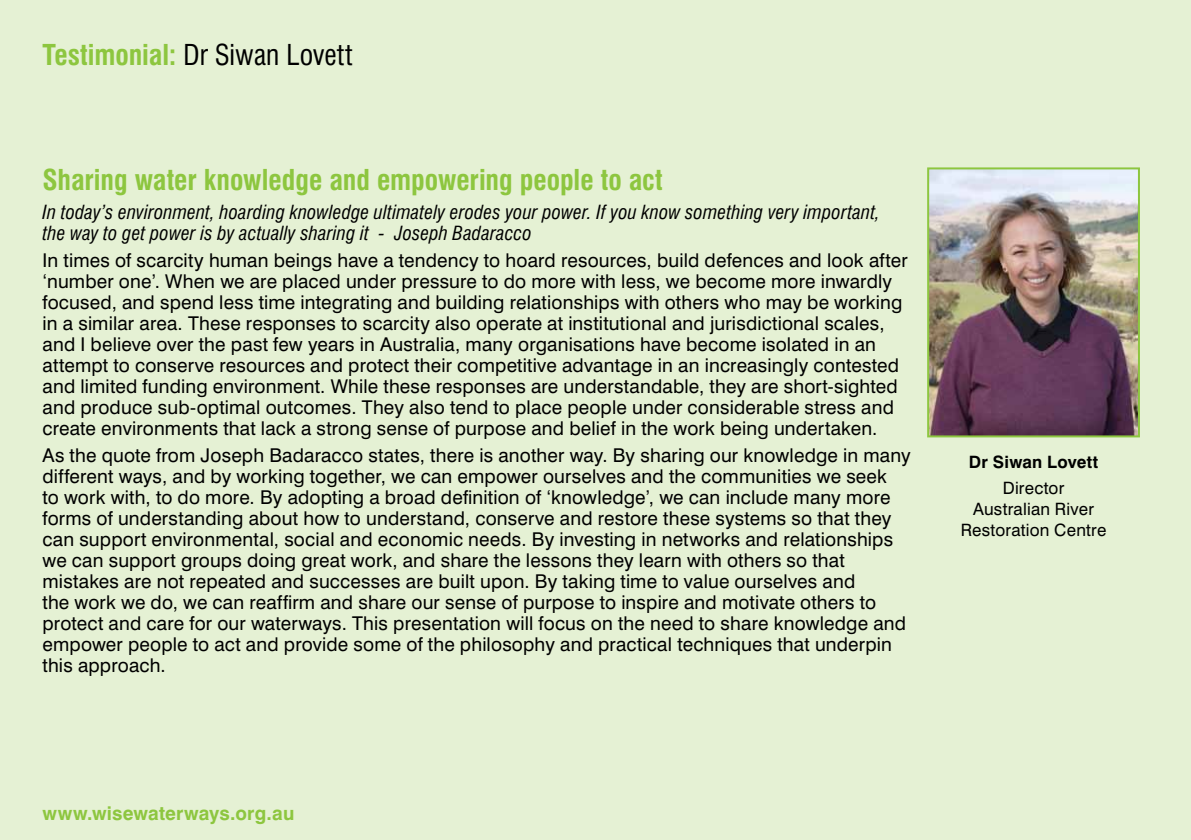
<style>
.page{position:relative;width:1191px;height:840px;background:#fff}
.page>*{position:absolute;margin:0;border:0;box-sizing:border-box;transform-origin:0 0}
.t1{font:700 condensed 28px "Swiss 721 BT";color:#8dc63f}
.t2{font:condensed 28px "Swiss 721 BT";color:#000}
.t3{font:19px/21px "Swiss 721 BT";letter-spacing:.01em;color:#000}
.t4{font:italic condensed 19px/21px "Swiss 721 BT";letter-spacing:.01em;color:#000}
.t5{font:700 19px "Swiss 721 BT";letter-spacing:.01em;color:#8dc63f}
.t6{font:17px/21px "Swiss 721 BT";letter-spacing:.015em;color:#000;text-align:center}
.t7{font:700 17px "Swiss 721 BT";letter-spacing:.015em;color:#000}
.s1{font-weight:700;color:#8dc63f}
</style>
<div class="page">
<div style="left:0;top:0;width:1191px;height:839px;background:#e5f1d4"></div>
<img style="left:930px;top:170px;width:207px;height:264px">
<div style="left:927px;top:167px;width:213px;height:270px;border:2px solid #8dc63f"></div>
<h1 class="t2" style="left:43px;top:38px;width:311px"><span class="s1">Testimonial:</span> Dr Siwan Lovett</h1>
<h1 class="t1" style="left:43px;top:163px;width:622px">Sharing water knowledge and empowering people to act</h1>
<p class="t4" style="left:43px;top:202px;width:839px">In today’s environment, hoarding knowledge ultimately erodes your power. If you know something very important, the way to get power is by actually sharing it - Joseph Badaracco</p>
<p class="t3" style="left:43px;top:249px;width:866px">In times of scarcity human beings have a tendency to hoard resources, build defences and look after ‘number one’. When we are placed under pressure to do more with less, we become more inwardly focused, and spend less time integrating and building relationships with others who may be working in a similar area. These responses to scarcity also operate at institutional and jurisdictional scales, and I believe over the past few years in Australia, many organisations have become isolated in an attempt to conserve resources and protect their competitive advantage in an increasingly contested and limited funding environment. While these responses are understandable, they are short-sighted and produce sub-optimal outcomes. They also tend to place people under considerable stress and create environments that lack a strong sense of purpose and belief in the work being undertaken.</p>
<p class="t3" style="left:43px;top:444px;width:869px">As the quote from Joseph Badaracco states, there is another way. By sharing our knowledge in many different ways, and by working together, we can empower ourselves and the communities we seek<br>to work with, to do more. By adopting a broad definition of ‘knowledge’, we can include many more forms of understanding about how to understand, conserve and restore these systems so that they can support environmental, social and economic needs. By investing in networks and relationships we can support groups doing great work, and share the lessons they learn with others so that mistakes are not repeated and successes are built upon. By taking time to value ourselves and<br>the work we do, we can reaffirm and share our sense of purpose to inspire and motivate others to protect and care for our waterways. This presentation will focus on the need to share knowledge and empower people to act and provide some of the philosophy and practical techniques that underpin this approach.</p>
<p class="t7" style="left:969px;top:451px;width:131px">Dr Siwan Lovett</p>
<p class="t6" style="left:960px;top:477px;width:147px">Director<br>Australian River<br>Restoration Centre</p>
<p class="t5" style="left:43px;top:800px;width:253px">www.wisewaterways.org.au</p>
</div>
